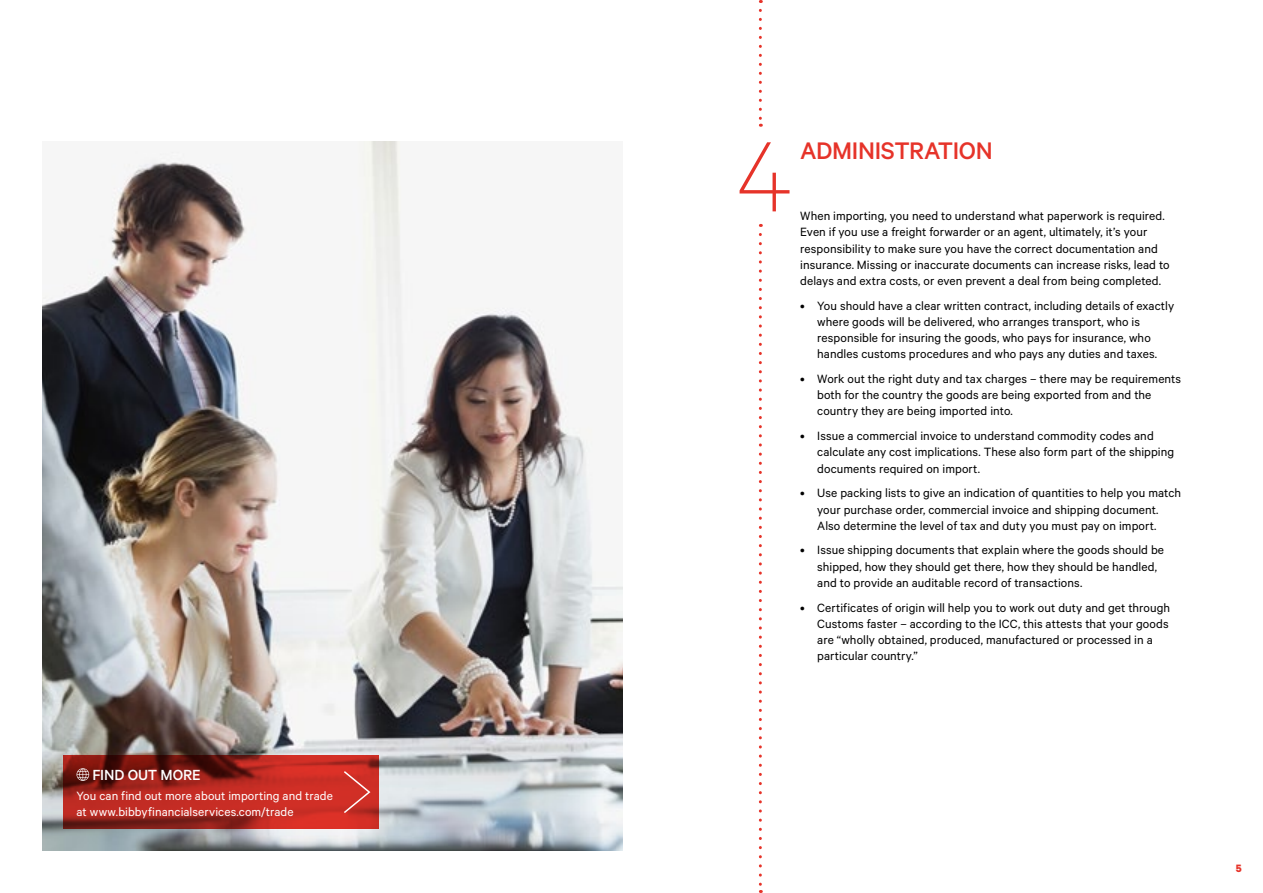
<style>
.page{position:relative;width:1263px;height:893px;background:#fff}
.page>*{position:absolute;margin:0;border:0;box-sizing:border-box;transform-origin:0 0}
.t1{font:500 27px "Calibre";letter-spacing:-.015em;color:#e63329}
.t2{font:500 16.5px "Calibre";letter-spacing:-.01em;color:#fff}
.t3{font:13.5px/16.2px "Calibre";letter-spacing:.005em;color:#000}
.t4{font:13.5px/16.2px "Calibre";letter-spacing:.005em;color:#fff}
.t5{font:700 12px "Calibre";color:#e63329}
</style>
<div class="page">
<svg style="left:759px;top:10px;width:3px;height:117px"></svg>
<img style="left:43px;top:142px;width:580px;height:708px">
<svg style="left:739px;top:142px;width:50px;height:69px"></svg>
<svg style="left:64px;top:755px;width:315px;height:74px;background:#a8251d"></svg>
<svg style="left:77px;top:768px;width:12px;height:13px"></svg>
<svg style="left:342px;top:769px;width:30px;height:46px"></svg>
<svg style="left:759px;top:234px;width:3px;height:659px"></svg>
<p class="t2" style="left:92px;top:765px;width:110px">FIND OUT MORE</p>
<p class="t4" style="left:77px;top:787px;width:258px">You can find out more about importing and trade at www.bibbyfinancialservices.com/trade</p>
<h1 class="t1" style="left:800px;top:135px;width:194px">ADMINISTRATION</h1>
<p class="t3" style="left:800px;top:207px;width:371px">When importing, you need to understand what paperwork is required.<br>Even if you use a freight forwarder or an agent, ultimately, it’s your responsibility to make sure you have the correct documentation and insurance. Missing or inaccurate documents can increase risks, lead to delays and extra costs, or even prevent a deal from being completed.</p>
<p class="t3" style="left:817px;top:297px;width:358px;text-indent:-17px">• You should have a clear written contract, including details of exactly where goods will be delivered, who arranges transport, who is responsible for insuring the goods, who pays for insurance, who handles customs procedures and who pays any duties and taxes.</p>
<p class="t3" style="left:817px;top:370px;width:365px;text-indent:-17px">• Work out the right duty and tax charges – there may be requirements both for the country the goods are being exported from and the country they are being imported into.</p>
<p class="t3" style="left:817px;top:427px;width:358px;text-indent:-17px">• Issue a commercial invoice to understand commodity codes and calculate any cost implications. These also form part of the shipping documents required on import.</p>
<p class="t3" style="left:800px;top:484px;width:382px;text-align:center">• Use packing lists to give an indication of quantities to help you match your purchase order, commercial invoice and shipping document.<br>Also determine the level of tax and duty you must pay on import.</p>
<p class="t3" style="left:817px;top:542px;width:348px;text-indent:-17px">• Issue shipping documents that explain where the goods should be shipped, how they should get there, how they should be handled, and to provide an auditable record of transactions.</p>
<p class="t3" style="left:817px;top:599px;width:354px;text-indent:-17px">• Certificates of origin will help you to work out duty and get through Customs faster – according to the ICC, this attests that your goods are “wholly obtained, produced, manufactured or processed in a particular country.”</p>
<p class="t5" style="left:1236px;top:861px;width:7px">5</p>
</div>
